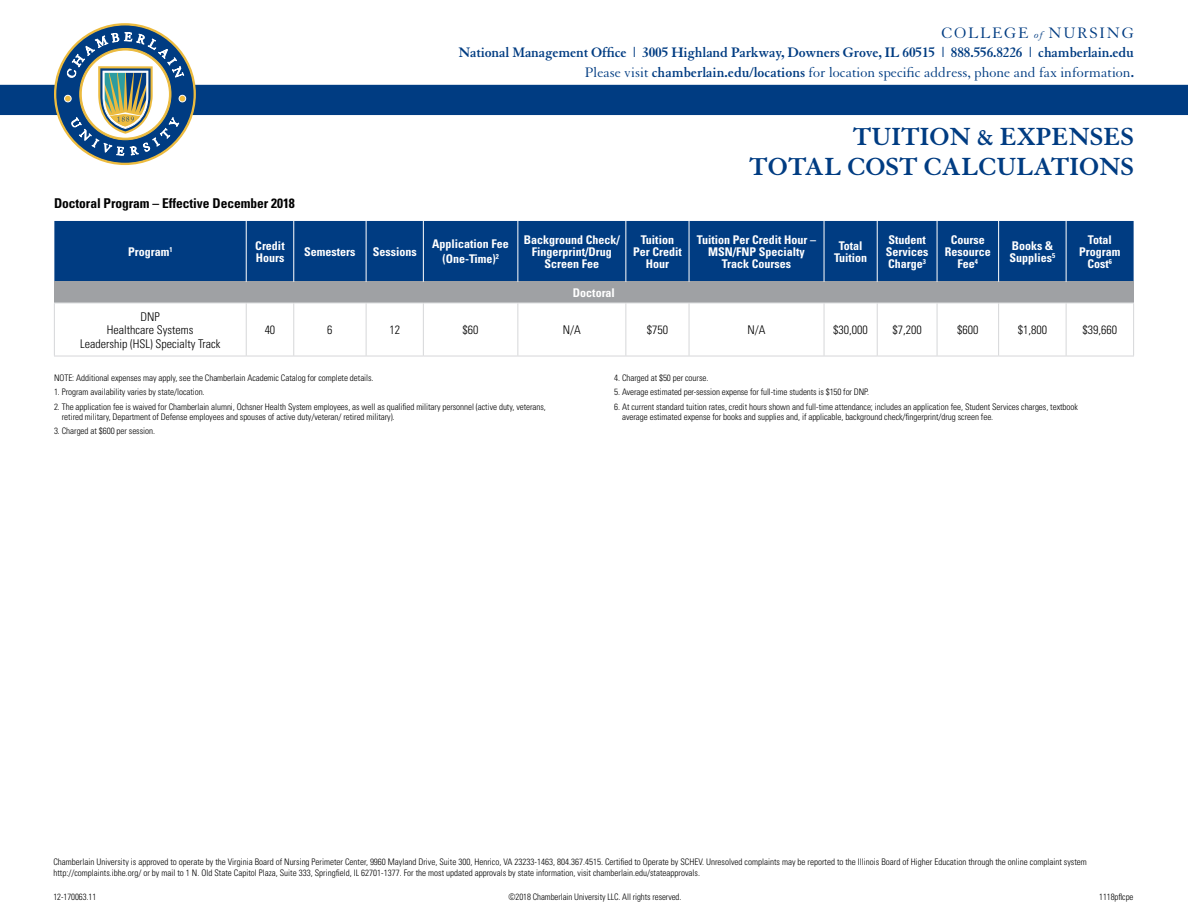
<style>
.page{position:relative;width:1188px;height:918px;background:#fff}
.page>*{position:absolute;margin:0;border:0;box-sizing:border-box;transform-origin:0 0}
.t1{font:700 27px/30px "Granjon LT Std";color:#003c82;text-align:right}
.t2{font:16.5px "Granjon LT Std";letter-spacing:.1em;color:#003c82}
.t3{font:700 15px/19.5px "Granjon LT Std";letter-spacing:-.01em;color:#003c82;text-align:right}
.t4{font:700 condensed 13.5px "Univers";letter-spacing:-.005em;color:#000}
.t5{font:700 condensed 12px/12px "Univers";color:#fff;text-align:center}
.t6{font:300 condensed 12px/13.5px "Univers";color:#000;text-align:center}
.t7{font:300 condensed 9px/10.8px "Univers";letter-spacing:-.005em;color:#000}
.s1{font-style:italic;font-size:10.5px}
.s2{font-weight:400}
</style>
<div class="page">
<svg style="left:0;top:23px;width:1188px;height:142px"></svg>
<div style="left:54px;top:221px;width:1080px;height:61px;background:#003c82"></div>
<div style="left:54px;top:282px;width:1080px;height:21px;background:#9fa1a4"></div>
<svg style="left:55px;top:304px;width:1078px;height:52px"></svg>
<hr style="left:246px;top:221px;width:1px;height:61px;background:#fff">
<hr style="left:293px;top:221px;width:1px;height:61px;background:#fff">
<hr style="left:366px;top:221px;width:1px;height:61px;background:#fff">
<hr style="left:423px;top:221px;width:1px;height:61px;background:#fff">
<hr style="left:517px;top:221px;width:1px;height:61px;background:#fff">
<hr style="left:625px;top:221px;width:1px;height:61px;background:#fff">
<hr style="left:689px;top:221px;width:1px;height:61px;background:#fff">
<hr style="left:824px;top:221px;width:1px;height:61px;background:#fff">
<hr style="left:877px;top:221px;width:1px;height:61px;background:#fff">
<hr style="left:937px;top:221px;width:1px;height:61px;background:#fff">
<hr style="left:998px;top:221px;width:1px;height:61px;background:#fff">
<hr style="left:1066px;top:221px;width:1px;height:61px;background:#fff">
<hr style="left:54px;top:303px;width:1px;height:53px;background:#d6d7d9">
<hr style="left:246px;top:303px;width:1px;height:53px;background:#d6d7d9">
<hr style="left:293px;top:303px;width:1px;height:53px;background:#d6d7d9">
<hr style="left:366px;top:303px;width:1px;height:53px;background:#d6d7d9">
<hr style="left:423px;top:303px;width:1px;height:53px;background:#d6d7d9">
<hr style="left:517px;top:303px;width:1px;height:53px;background:#d6d7d9">
<hr style="left:625px;top:303px;width:1px;height:53px;background:#d6d7d9">
<hr style="left:689px;top:303px;width:1px;height:53px;background:#d6d7d9">
<hr style="left:824px;top:303px;width:1px;height:53px;background:#d6d7d9">
<hr style="left:877px;top:303px;width:1px;height:53px;background:#d6d7d9">
<hr style="left:937px;top:303px;width:1px;height:53px;background:#d6d7d9">
<hr style="left:998px;top:303px;width:1px;height:53px;background:#d6d7d9">
<hr style="left:1066px;top:303px;width:1px;height:53px;background:#d6d7d9">
<hr style="left:1133px;top:303px;width:1px;height:53px;background:#d6d7d9">
<hr style="left:54px;top:303px;width:192px;height:1px;background:#d6d7d9">
<hr style="left:246px;top:303px;width:48px;height:1px;background:#d6d7d9">
<hr style="left:294px;top:303px;width:72px;height:1px;background:#d6d7d9">
<hr style="left:366px;top:303px;width:57px;height:1px;background:#d6d7d9">
<hr style="left:423px;top:303px;width:95px;height:1px;background:#d6d7d9">
<hr style="left:518px;top:303px;width:108px;height:1px;background:#d6d7d9">
<hr style="left:626px;top:303px;width:63px;height:1px;background:#d6d7d9">
<hr style="left:689px;top:303px;width:135px;height:1px;background:#d6d7d9">
<hr style="left:824px;top:303px;width:53px;height:1px;background:#d6d7d9">
<hr style="left:877px;top:303px;width:60px;height:1px;background:#d6d7d9">
<hr style="left:937px;top:303px;width:62px;height:1px;background:#d6d7d9">
<hr style="left:999px;top:303px;width:67px;height:1px;background:#d6d7d9">
<hr style="left:1066px;top:303px;width:68px;height:1px;background:#d6d7d9">
<hr style="left:54px;top:356px;width:192px;height:1px;background:#d6d7d9">
<hr style="left:246px;top:356px;width:48px;height:1px;background:#d6d7d9">
<hr style="left:294px;top:356px;width:72px;height:1px;background:#d6d7d9">
<hr style="left:366px;top:356px;width:57px;height:1px;background:#d6d7d9">
<hr style="left:423px;top:356px;width:95px;height:1px;background:#d6d7d9">
<hr style="left:518px;top:356px;width:108px;height:1px;background:#d6d7d9">
<hr style="left:626px;top:356px;width:63px;height:1px;background:#d6d7d9">
<hr style="left:689px;top:356px;width:135px;height:1px;background:#d6d7d9">
<hr style="left:824px;top:356px;width:53px;height:1px;background:#d6d7d9">
<hr style="left:877px;top:356px;width:60px;height:1px;background:#d6d7d9">
<hr style="left:937px;top:356px;width:62px;height:1px;background:#d6d7d9">
<hr style="left:999px;top:356px;width:67px;height:1px;background:#d6d7d9">
<hr style="left:1066px;top:356px;width:68px;height:1px;background:#d6d7d9">
<h2 class="t2" style="left:941px;top:24px;width:194px">COLLEGE <span class="s1">of</span> NURSING</h2>
<h3 class="t3" style="left:458px;top:43px;width:677px">National Management Office | 3005 Highland Parkway, Downers Grove, IL 60515 | 888.556.8226 | chamberlain.edu<br><span class="s2">Please visit</span> chamberlain.edu/locations <span class="s2">for location specific address, phone and fax information</span>.</h3>
<h1 class="t1" style="left:749px;top:122px;width:387px">TUITION &amp; EXPENSES<br>TOTAL COST CALCULATIONS</h1>
<h3 class="t4" style="left:54px;top:195px;width:242px">Doctoral Program – Effective December 2018</h3>
<h3 class="t5" style="left:128px;top:246px;width:46px">Program<sup>1</sup></h3>
<h3 class="t5" style="left:255px;top:240px;width:31px;text-align:left">Credit<br>Hours</h3>
<h3 class="t5" style="left:304px;top:246px;width:53px">Semesters</h3>
<h3 class="t5" style="left:373px;top:246px;width:45px">Sessions</h3>
<h3 class="t5" style="left:432px;top:237px;width:78px;line-height:15px">Application Fee (One-Time)<sup>2</sup></h3>
<h3 class="t5" style="left:524px;top:234px;width:98px">Background Check/<br>Fingerprint/Drug<br>Screen Fee</h3>
<h3 class="t5" style="left:633px;top:234px;width:50px">Tuition<br>Per Credit<br>Hour</h3>
<h3 class="t5" style="left:697px;top:234px;width:121px">Tuition Per Credit Hour –<br>MSN/FNP Specialty<br>Track Courses</h3>
<h3 class="t5" style="left:834px;top:240px;width:35px">Total<br>Tuition</h3>
<h3 class="t5" style="left:886px;top:234px;width:44px;text-align:left">Student<br>Services<br>Charge<sup>3</sup></h3>
<h3 class="t5" style="left:945px;top:234px;width:47px">Course<br>Resource<br>Fee<sup>4</sup></h3>
<h3 class="t5" style="left:1009px;top:240px;width:47px;text-align:left">Books &amp;<br>Supplies<sup>5</sup></h3>
<h3 class="t5" style="left:1079px;top:234px;width:43px">Total<br>Program<br>Cost<sup>6</sup></h3>
<h3 class="t5" style="left:573px;top:286px;width:43px">Doctoral</h3>
<h3 class="t6" style="left:80px;top:310px;width:142px">DNP<br>Healthcare Systems<br>Leadership (HSL) Specialty Track</h3>
<h3 class="t6" style="left:265px;top:323px;width:12px">40</h3>
<h3 class="t6" style="left:327px;top:323px;width:7px">6</h3>
<h3 class="t6" style="left:389px;top:323px;width:12px">12</h3>
<h3 class="t6" style="left:463px;top:323px;width:17px">$60</h3>
<h3 class="t6" style="left:563px;top:323px;width:19px">N/A</h3>
<h3 class="t6" style="left:647px;top:323px;width:23px">$750</h3>
<h3 class="t6" style="left:748px;top:323px;width:19px">N/A</h3>
<h3 class="t6" style="left:833px;top:323px;width:36px">$30,000</h3>
<h3 class="t6" style="left:892px;top:323px;width:31px">$7,200</h3>
<h3 class="t6" style="left:957px;top:323px;width:23px">$600</h3>
<h3 class="t6" style="left:1018px;top:323px;width:31px">$1,800</h3>
<h3 class="t6" style="left:1083px;top:323px;width:36px">$39,660</h3>
<p class="t7" style="left:54px;top:373px;width:321px">NOTE: Additional expenses may apply, see the Chamberlain Academic Catalog for complete details.</p>
<p class="t7" style="left:54px;top:387px;width:152px">1. Program availability varies by state/location.</p>
<p class="t7" style="left:62px;top:401px;width:486px;text-indent:-8px">2. The application fee is waived for Chamberlain alumni, Ochsner Health System employees, as well as qualified military personnel (active duty, veterans, retired military, Department of Defense employees and spouses of active duty/veteran/ retired military).</p>
<p class="t7" style="left:54px;top:426px;width:103px">3. Charged at $600 per session.</p>
<p class="t7" style="left:614px;top:373px;width:96px">4. Charged at $50 per course.</p>
<p class="t7" style="left:614px;top:387px;width:256px">5. Average estimated per-session expense for full-time students is $150 for DNP.</p>
<p class="t7" style="left:622px;top:401px;width:457px;text-indent:-8px">6. At current standard tuition rates, credit hours shown and full-time attendance; includes an application fee, Student Services charges, textbook average estimated expense for books and supplies and, if applicable, background check/fingerprint/drug screen fee.</p>
<p class="t7" style="left:53px;top:856px;width:1035px">Chamberlain University is approved to operate by the Virginia Board of Nursing Perimeter Center, 9960 Mayland Drive, Suite 300, Henrico, VA 23233-1463, 804.367.4515. Certified to Operate by SCHEV. Unresolved complaints may be reported to the Illinois Board of Higher Education through the online complaint system http://complaints.ibhe.org/ or by mail to 1 N. Old State Capitol Plaza, Suite 333, Springfield, IL 62701-1377. For the most updated approvals by state information, visit chamberlain.edu/stateapprovals.</p>
<p class="t7" style="left:53px;top:891px;width:44px">12-170063.11</p>
<p class="t7" style="left:509px;top:891px;width:174px">©2018 Chamberlain University LLC. All rights reserved.</p>
<p class="t7" style="left:1099px;top:891px;width:36px">1118pflcpe</p>
</div>
